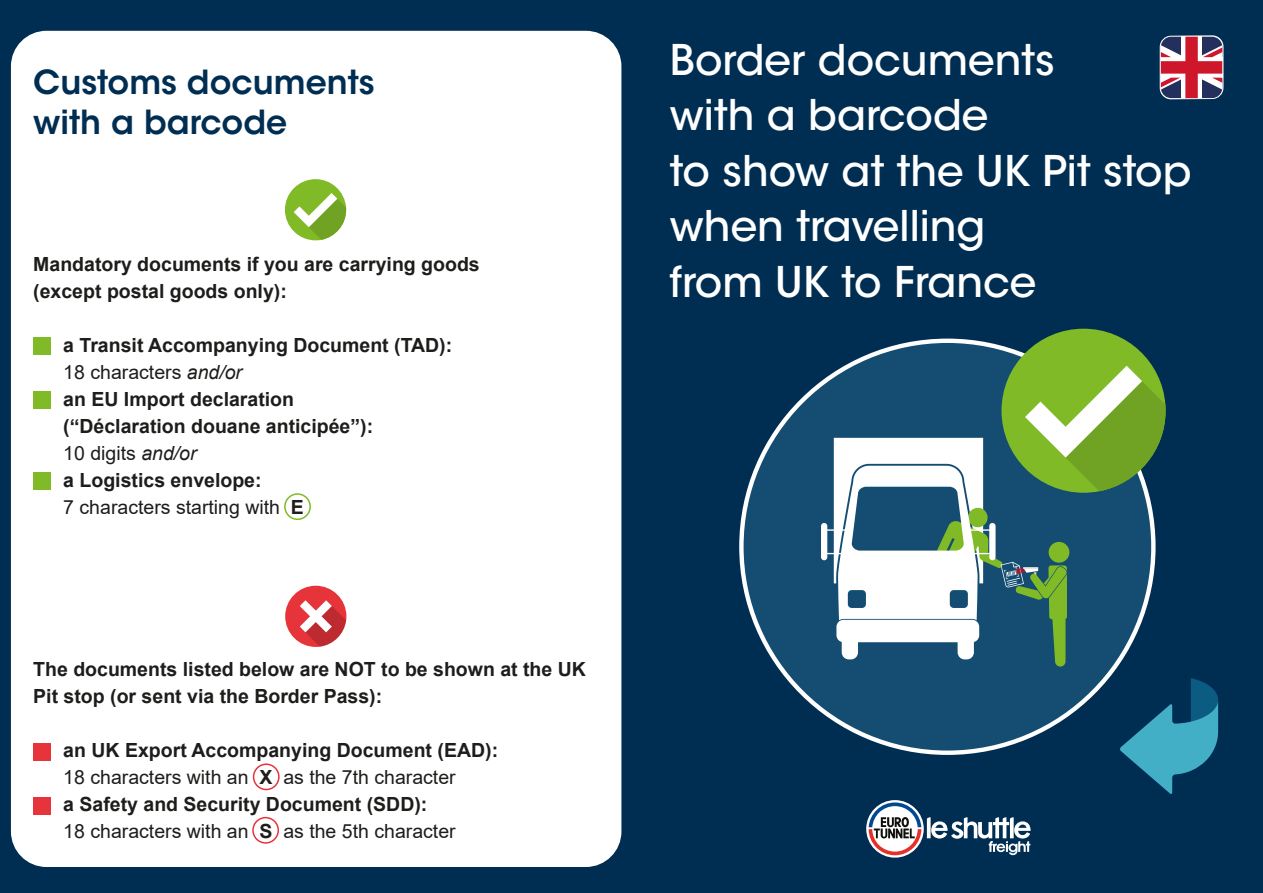
<style>
.page{position:relative;width:1263px;height:893px;background:#002e52}
.page>*{position:absolute;margin:0;border:0;box-sizing:border-box;transform-origin:0 0}
.t1{font:500 42px/55.5px "ITC Avant Garde Std";color:#fff}
.t2{font:600 33px/40.5px "ITC Avant Garde Std";color:#002e52}
.t3{font:700 19.5px/27px "Arial";color:#1d1d1b}
.s1{font-weight:400}
.s2{font-weight:400;font-style:italic}
</style>
<div class="page">
<div style="left:741px;top:341px;width:412px;height:412px;background:#154d72;border-radius:50%"></div>
<div style="left:11px;top:31px;width:610px;height:836px;background:#fff;border-radius:36px"></div>
<div style="left:284px;top:493px;width:27px;height:27px;border:2px solid #80ba27;border-radius:50%"></div>
<div style="left:253px;top:763px;width:27px;height:27px;border:2px solid #e7333a;border-radius:50%"></div>
<div style="left:252px;top:817px;width:27px;height:27px;border:2px solid #e7333a;border-radius:50%"></div>
<svg style="left:866px;top:800px;width:58px;height:58px"></svg>
<svg style="left:869px;top:802px;width:52px;height:53px;background:#a39da7"></svg>
<svg style="left:927px;top:817px;width:103px;height:38px"></svg>
<div style="left:33px;top:337px;width:18px;height:17px;background:#80ba27"></div>
<div style="left:33px;top:391px;width:18px;height:17px;background:#80ba27"></div>
<div style="left:33px;top:472px;width:18px;height:17px;background:#80ba27"></div>
<div style="left:33px;top:744px;width:18px;height:17px;background:#e7333a"></div>
<div style="left:33px;top:798px;width:18px;height:17px;background:#e7333a"></div>
<svg style="left:285px;top:179px;width:61px;height:61px"></svg>
<svg style="left:285px;top:586px;width:61px;height:61px"></svg>
<svg style="left:821px;top:329px;width:344px;height:338px"></svg>
<svg style="left:1120px;top:678px;width:98px;height:116px"></svg>
<div style="left:1160px;top:35px;width:63px;height:64px;border:2px solid #fff;border-radius:10px"></div>
<svg style="left:1161px;top:37px;width:61px;height:61px;background:#ad647a"></svg>
<h2 class="t2" style="left:33px;top:62px;width:343px">Customs documents with a barcode</h2>
<p class="t3" style="left:33px;top:251px;width:448px">Mandatory documents if you are carrying goods (except postal goods only):</p>
<p class="t3" style="left:63px;top:332px;width:390px">a Transit Accompanying Document (TAD):<br><span class="s1">18 characters</span> <span class="s2">and/or<br></span>an EU Import declaration<br>(“Déclaration douane anticipée”):<br><span class="s1">10 digits</span> <span class="s2">and/or<br></span>a Logistics envelope:<br><span class="s1">7 characters starting with</span> E</p>
<p class="t3" style="left:33px;top:656px;width:554px">The documents listed below are NOT to be shown at the UK<br>Pit stop (or sent via the Border Pass):</p>
<p class="t3" style="left:63px;top:737px;width:436px">an UK Export Accompanying Document (EAD):<br><span class="s1">18 characters with an</span> X <span class="s1">as the 7th character<br></span>a Safety and Security Document (SDD):<br><span class="s1">18 characters with an</span> S <span class="s1">as the 5th character</span></p>
<h1 class="t1" style="left:670px;top:32px;width:523px">Border documents<br>with a barcode<br>to show at the UK Pit stop when travelling<br>from UK to France</h1>
</div>
